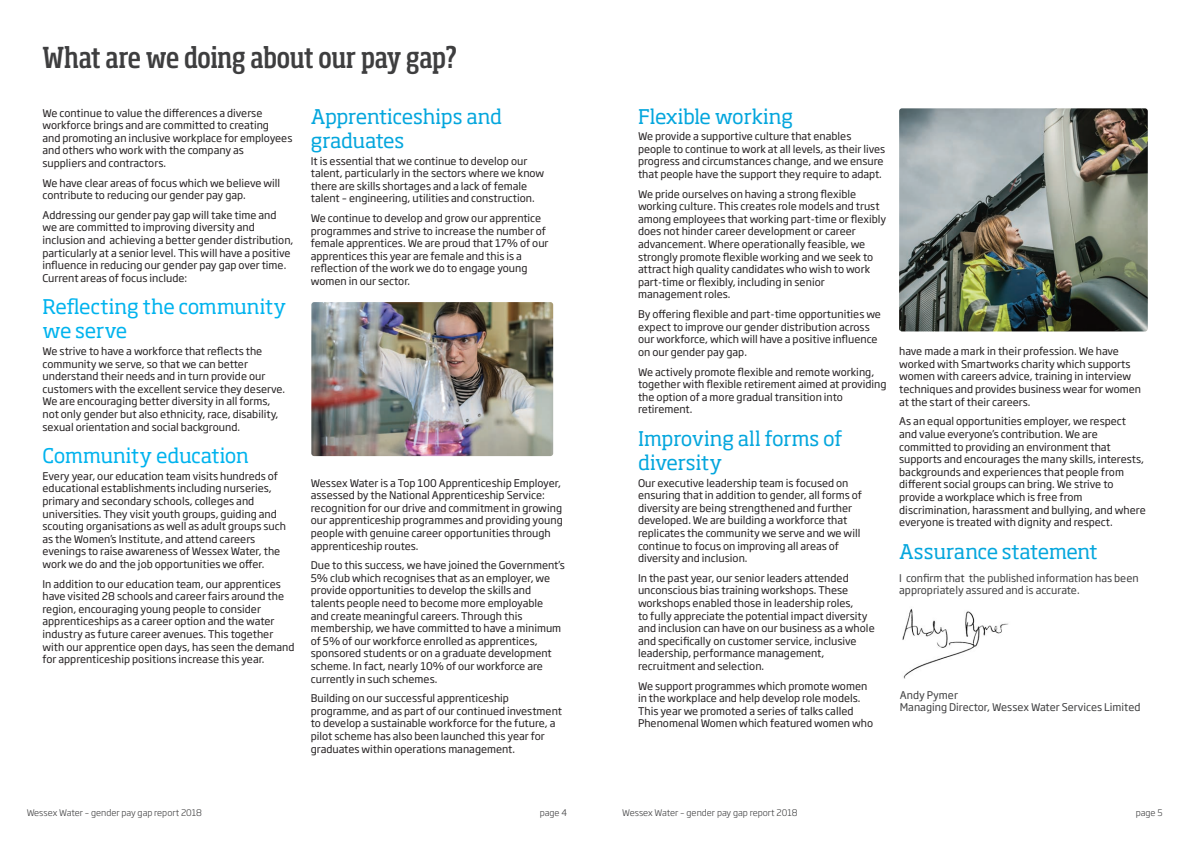
<style>
.page{position:relative;width:1191px;height:842px;background:#fff}
.page>*{position:absolute;margin:0;border:0;box-sizing:border-box;transform-origin:0 0}
.t1{font:500 condensed 28.5px "Soho Pro";letter-spacing:-.01em;color:#3e3e3f}
.t2{font:20px/24px "Soho Pro";letter-spacing:-.01em;color:#04a6dd}
.t3{font:20px/24px "Soho Pro";letter-spacing:-.01em;color:#00b3ee}
.t4{font:10.5px/12.6px "Soho Gothic Pro";color:#231f20}
.t5{font:10.5px/12.6px "Soho Gothic Pro";color:#3e3e3f}
.t6{font:300 9px "Soho Gothic Pro";color:#3e3e3f}
</style>
<div class="page">
<img style="left:311px;top:302px;width:242px;height:154px;border-radius:3px">
<img style="left:899px;top:108px;width:248px;height:223px;border-radius:3px">
<img style="left:902px;top:609px;width:107px;height:70px">
<h1 class="t1" style="left:43px;top:46px;width:416px">What are we doing about our pay gap?</h1>
<p class="t4" style="left:43px;top:107px;width:251px">We continue to value the differences a diverse workforce brings and are committed to creating<br>and promoting an inclusive workplace for employees and others who work with the company as<br>suppliers and contractors.</p>
<p class="t4" style="left:43px;top:177px;width:239px">We have clear areas of focus which we believe will contribute to reducing our gender pay gap.</p>
<p class="t4" style="left:43px;top:209px;width:252px">Addressing our gender pay gap will take time and we are committed to improving diversity and inclusion and achieving a better gender distribution, particularly at a senior level. This will have a positive influence in reducing our gender pay gap over time.<br>Current areas of focus include:</p>
<h2 class="t3" style="left:43px;top:297px;width:245px">Reflecting the community we serve</h2>
<p class="t4" style="left:43px;top:346px;width:244px">We strive to have a workforce that reflects the community we serve, so that we can better understand their needs and in turn provide our customers with the excellent service they deserve.<br>We are encouraging better diversity in all forms, not only gender but also ethnicity, race, disability, sexual orientation and social background.</p>
<h2 class="t3" style="left:43px;top:445px;width:208px">Community education</h2>
<p class="t4" style="left:43px;top:470px;width:245px">Every year, our education team visits hundreds of educational establishments including nurseries, primary and secondary schools, colleges and universities. They visit youth groups, guiding and scouting organisations as well as adult groups such as the Women’s Institute, and attend careers evenings to raise awareness of Wessex Water, the work we do and the job opportunities we offer.</p>
<p class="t4" style="left:43px;top:578px;width:253px">In addition to our education team, our apprentices have visited 28 schools and career fairs around the region, encouraging young people to consider apprenticeships as a career option and the water industry as future career avenues. This together with our apprentice open days, has seen the demand for apprenticeship positions increase this year.</p>
<h2 class="t2" style="left:311px;top:106px;width:193px">Apprenticeships and graduates</h2>
<p class="t4" style="left:311px;top:155px;width:235px">It is essential that we continue to develop our talent, particularly in the sectors where we know there are skills shortages and a lack of female talent – engineering, utilities and construction.</p>
<p class="t4" style="left:311px;top:213px;width:239px">We continue to develop and grow our apprentice programmes and strive to increase the number of female apprentices. We are proud that 17% of our apprentices this year are female and this is a reflection of the work we do to engage young women in our sector.</p>
<p class="t4" style="left:311px;top:477px;width:253px">Wessex Water is a Top 100 Apprenticeship Employer, assessed by the National Apprenticeship Service: recognition for our drive and commitment in growing our apprenticeship programmes and providing young people with genuine career opportunities through apprenticeship routes.</p>
<p class="t4" style="left:311px;top:560px;width:255px">Due to this success, we have joined the Government’s 5% club which recognises that as an employer, we provide opportunities to develop the skills and talents people need to become more employable<br>and create meaningful careers. Through this membership, we have committed to have a minimum of 5% of our workforce enrolled as apprentices, sponsored students or on a graduate development scheme. In fact, nearly 10% of our workforce are currently in such schemes.</p>
<p class="t4" style="left:311px;top:693px;width:253px">Building on our successful apprenticeship programme, and as part of our continued investment to develop a sustainable workforce for the future, a pilot scheme has also been launched this year for graduates within operations management.</p>
<h2 class="t2" style="left:638px;top:106px;width:156px">Flexible working</h2>
<p class="t4" style="left:638px;top:131px;width:249px">We provide a supportive culture that enables people to continue to work at all levels, as their lives progress and circumstances change, and we ensure that people have the support they require to adapt.</p>
<p class="t4" style="left:638px;top:188px;width:250px">We pride ourselves on having a strong flexible working culture. This creates role models and trust among employees that working part-time or flexibly does not hinder career development or career advancement. Where operationally feasible, we strongly promote flexible working and we seek to attract high quality candidates who wish to work part-time or flexibly, including in senior management roles.</p>
<p class="t4" style="left:638px;top:309px;width:244px">By offering flexible and part-time opportunities we expect to improve our gender distribution across our workforce, which will have a positive influence on our gender pay gap.</p>
<p class="t4" style="left:638px;top:366px;width:250px">We actively promote flexible and remote working, together with flexible retirement aimed at providing the option of a more gradual transition into retirement.</p>
<h2 class="t2" style="left:638px;top:428px;width:206px">Improving all forms of diversity</h2>
<p class="t4" style="left:638px;top:477px;width:225px">Our executive leadership team is focused on ensuring that in addition to gender, all forms of diversity are being strengthened and further developed. We are building a workforce that replicates the community we serve and we will continue to focus on improving all areas of diversity and inclusion.</p>
<p class="t4" style="left:638px;top:572px;width:238px">In the past year, our senior leaders attended unconscious bias training workshops. These workshops enabled those in leadership roles,<br>to fully appreciate the potential impact diversity and inclusion can have on our business as a whole and specifically on customer service, inclusive leadership, performance management, recruitment and selection.</p>
<p class="t4" style="left:638px;top:680px;width:237px">We support programmes which promote women in the workplace and help develop role models.<br>This year we promoted a series of talks called Phenomenal Women which featured women who</p>
<p class="t4" style="left:899px;top:346px;width:243px">have made a mark in their profession. We have worked with Smartworks charity which supports women with careers advice, training in interview techniques and provides business wear for women at the start of their careers.</p>
<p class="t4" style="left:899px;top:416px;width:248px">As an equal opportunities employer, we respect and value everyone’s contribution. We are committed to providing an environment that supports and encourages the many skills, interests, backgrounds and experiences that people from different social groups can bring. We strive to provide a workplace which is free from discrimination, harassment and bullying, and where everyone is treated with dignity and respect.</p>
<h2 class="t2" style="left:899px;top:541px;width:200px">Assurance statement</h2>
<p class="t5" style="left:899px;top:572px;width:241px">I confirm that the published information has been appropriately assured and is accurate.</p>
<p class="t5" style="left:899px;top:689px;width:242px">Andy Pymer<br>Managing Director, Wessex Water Services Limited</p>
<p class="t6" style="left:27px;top:809px;width:177px">Wessex Water – gender pay gap report 2018</p>
<p class="t6" style="left:539px;top:809px;width:29px">page 4</p>
<p class="t6" style="left:622px;top:809px;width:177px">Wessex Water – gender pay gap report 2018</p>
<p class="t6" style="left:1135px;top:809px;width:28px">page 5</p>
</div>
